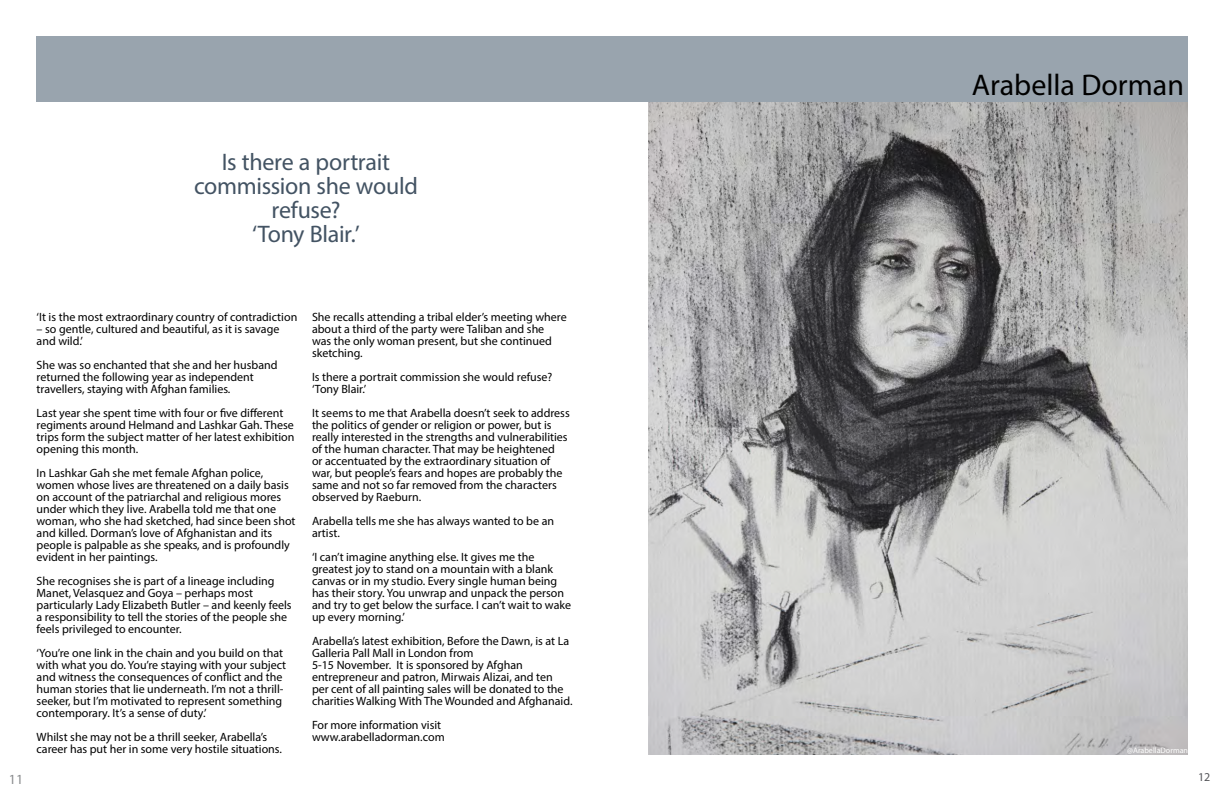
<style>
.page{position:relative;width:1224px;height:792px;background:#fff}
.page>*{position:absolute;margin:0;border:0;box-sizing:border-box;transform-origin:0 0}
.t1{font:30px "Myriad Pro";color:#000}
.t2{font:24px/24px "Myriad Pro";letter-spacing:-.015em;color:#435363;text-align:center}
.t3{font:14px "Myriad Pro";color:#8a8c8e}
.t4{font:12px/12px "Myriad Pro";color:#000}
.t5{font:12px "Myriad Pro";color:#55565a}
.t6{font:8px "Myriad Pro";color:#fff}
</style>
<div class="page">
<div style="left:36px;top:36px;width:619px;height:66px;background:#99a4ae"></div>
<div style="left:648px;top:36px;width:540px;height:66px;background:#99a4ae"></div>
<img style="left:648px;top:102px;width:540px;height:653px">
<h2 class="t2" style="left:194px;top:150px;width:225px">Is there a portrait commission she would refuse?<br>‘Tony Blair.’</h2>
<p class="t4" style="left:37px;top:311px;width:262px">‘It is the most extraordinary country of contradiction</p>
<p class="t4" style="left:37px;top:323px;width:244px">– so gentle, cultured and beautiful, as it is savage and wild.’</p>
<p class="t4" style="left:37px;top:359px;width:243px">She was so enchanted that she and her husband returned the following year as independent travellers, staying with Afghan families.</p>
<p class="t4" style="left:37px;top:407px;width:259px">Last year she spent time with four or five different regiments around Helmand and Lashkar Gah. These trips form the subject matter of her latest exhibition opening this month.</p>
<p class="t4" style="left:37px;top:467px;width:261px">In Lashkar Gah she met female Afghan police, women whose lives are threatened on a daily basis on account of the patriarchal and religious mores under which they live. Arabella told me that one woman, who she had sketched, had since been shot and killed. Dorman’s love of Afghanistan and its people is palpable as she speaks, and is profoundly evident in her paintings.</p>
<p class="t4" style="left:37px;top:575px;width:257px">She recognises she is part of a lineage including Manet, Velasquez and Goya – perhaps most particularly Lady Elizabeth Butler – and keenly feels a responsibility to tell the stories of the people she feels privileged to encounter.</p>
<p class="t4" style="left:37px;top:647px;width:251px">‘You’re one link in the chain and you build on that with what you do. You’re staying with your subject and witness the consequences of conflict and the human stories that lie underneath. I’m not a thrill&shy;seeker, but I’m motivated to represent something contemporary. It’s a sense of duty.’</p>
<p class="t4" style="left:37px;top:731px;width:247px">Whilst she may not be a thrill seeker, Arabella’s career has put her in some very hostile situations.</p>
<p class="t4" style="left:312px;top:311px;width:256px">She recalls attending a tribal elder’s meeting where about a third of the party were Taliban and she<br>was the only woman present, but she continued sketching.</p>
<p class="t4" style="left:312px;top:371px;width:242px">Is there a portrait commission she would refuse? ‘Tony Blair.’</p>
<p class="t4" style="left:312px;top:407px;width:259px">It seems to me that Arabella doesn’t seek to address the politics of gender or religion or power, but is really interested in the strengths and vulnerabilities of the human character. That may be heightened<br>or accentuated by the extraordinary situation of war, but people’s fears and hopes are probably the same and not so far removed from the characters observed by Raeburn.</p>
<p class="t4" style="left:312px;top:515px;width:244px">Arabella tells me she has always wanted to be an artist.</p>
<p class="t4" style="left:312px;top:551px;width:261px">‘I can’t imagine anything else. It gives me the greatest joy to stand on a mountain with a blank canvas or in my studio. Every single human being has their story. You unwrap and unpack the person and try to get below the surface. I can’t wait to wake up every morning.’</p>
<p class="t4" style="left:312px;top:635px;width:262px">Arabella’s latest exhibition, Before the Dawn, is at La Galleria Pall Mall in London from<br>5-15 November. It is sponsored by Afghan entrepreneur and patron, Mirwais Alizai, and ten<br>per cent of all painting sales will be donated to the charities Walking With The Wounded and Afghanaid.</p>
<p class="t4" style="left:312px;top:719px;width:134px">For more information visit www.arabelladorman.com</p>
<h1 class="t1" style="left:972px;top:66px;width:214px">Arabella Dorman</h1>
<p class="t6" style="left:1127px;top:746px;width:62px">@ArabellaDorman</p>
<p class="t3" style="left:9px;top:770px;width:16px">11</p>
<p class="t5" style="left:1198px;top:770px;width:14px">12</p>
</div>
